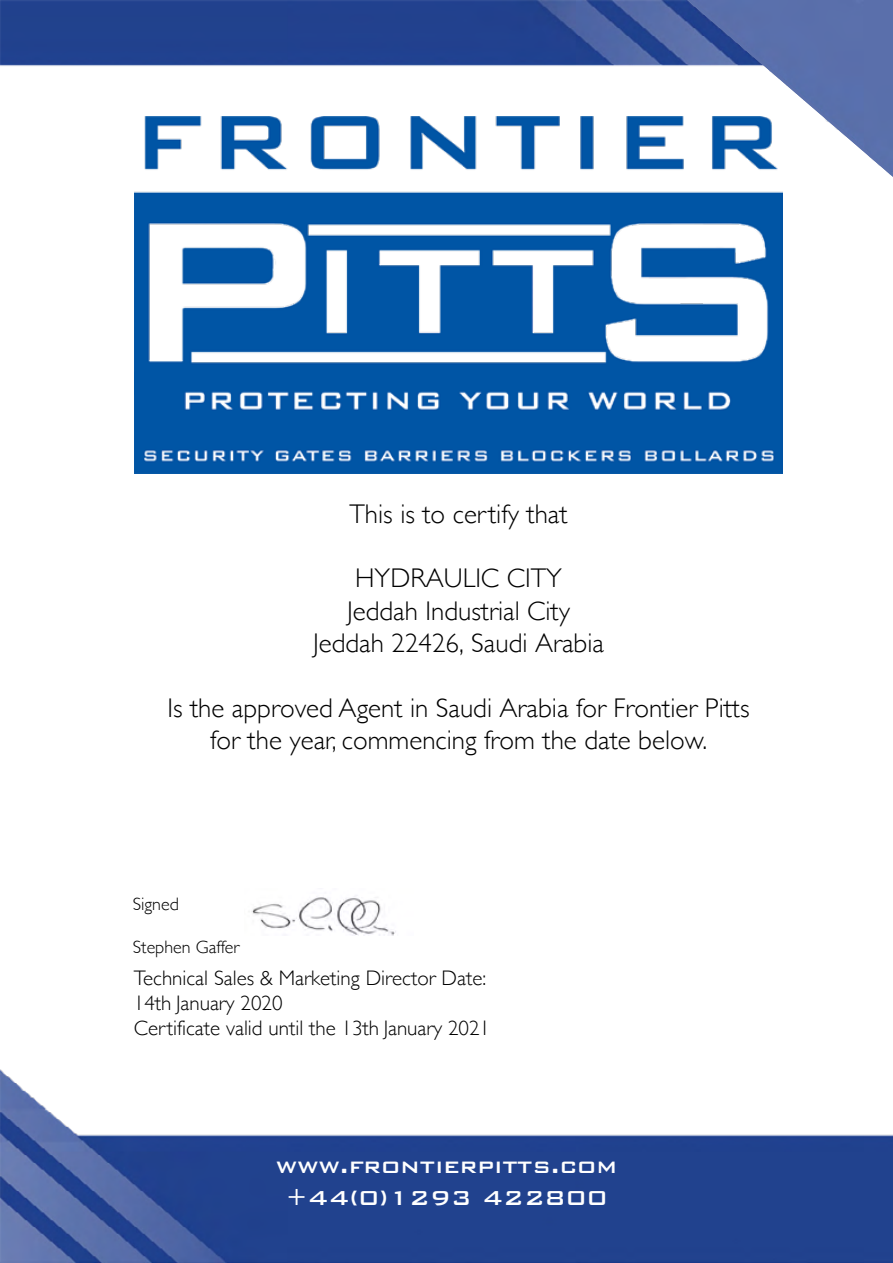
<style>
.page{position:relative;width:893px;height:1263px;background:#fff}
.page>*{position:absolute;margin:0;border:0;box-sizing:border-box;transform-origin:0 0}
.t1{font:300 27px/32.4px "Gill Sans";color:#000;text-align:center}
.t2{font:500 27px/32.4px "Bank Gothic BT";color:#fff;text-align:center}
.t3{font:300 21px/25.2px "Gill Sans";color:#000}
.t4{font:300 18px "Gill Sans";color:#000}
</style>
<div class="page">
<img style="left:0;top:0;width:893px;height:1263px">
<img style="left:688px;top:0;width:205px;height:177px">
<img style="left:245px;top:889px;width:168px;height:47px">
<p class="t1" style="left:349px;top:496px;width:220px">This is to certify that</p>
<p class="t1" style="left:313px;top:561px;width:292px">HYDRAULIC CITY<br>Jeddah Industrial City<br>Jeddah 22426, Saudi Arabia</p>
<p class="t1" style="left:167px;top:691px;width:584px">Is the approved Agent in Saudi Arabia for Frontier Pitts for the year, commencing from the date below.</p>
<p class="t4" style="left:133px;top:889px;width:48px">Signed</p>
<p class="t4" style="left:133px;top:933px;width:108px">Stephen Gaffer</p>
<p class="t3" style="left:134px;top:964px;width:358px">Technical Sales &amp; Marketing Director Date:<br>14th January 2020<br>Certificate valid until the 13th January 2021</p>
<p class="t2" style="left:276px;top:1148px;width:343px">www.frontierpitts.com +44(0)1293 422800</p>
</div>
